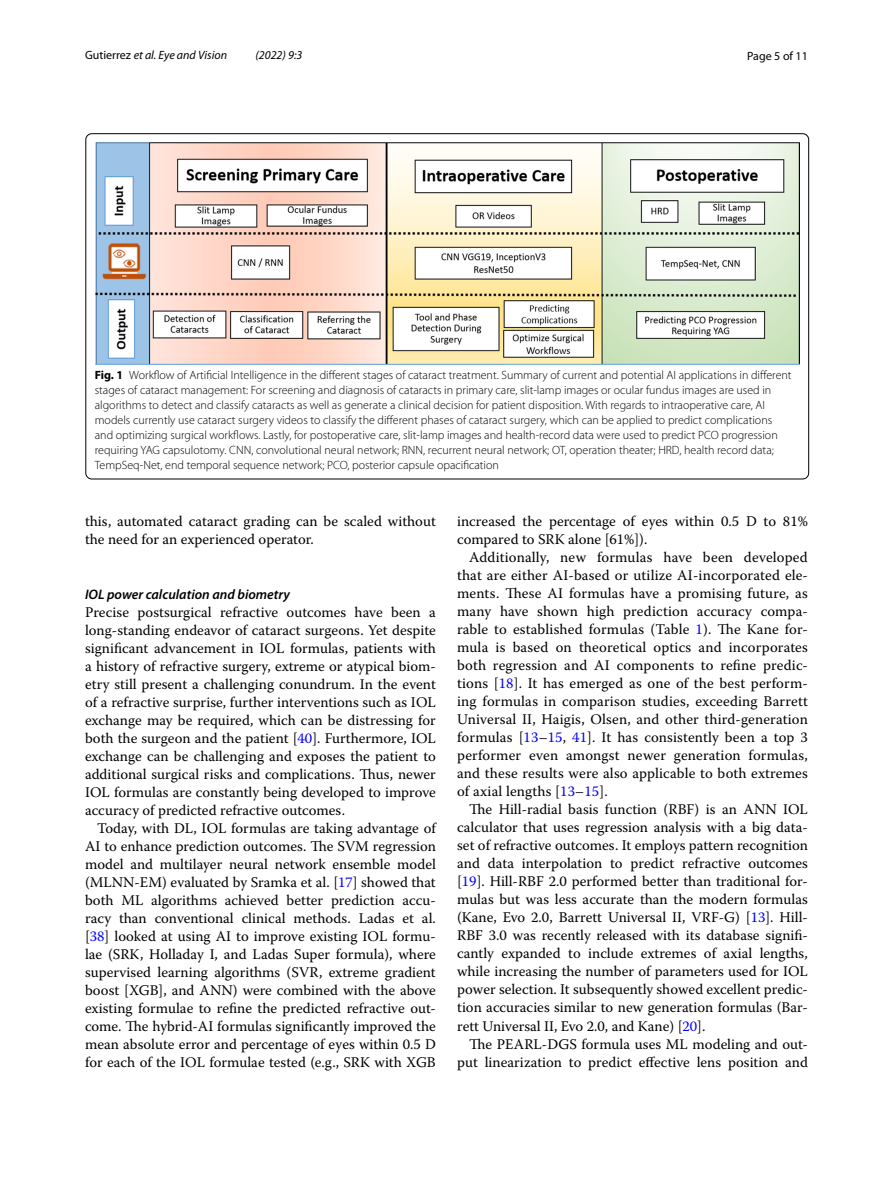
<style>
.page{position:relative;width:893px;height:1187px;background:#fff}
.page>*{position:absolute;margin:0;border:0;box-sizing:border-box;transform-origin:0 0}
.t1{font:14.7px/18px "Warnock Pro";color:#000;text-align:justify}
.t2{font:italic 600 13.8px "Myriad Pro";color:#000}
.t3{font:300 12px/15px "Myriad Pro";color:#000}
.t4{font:italic 12px "Myriad Pro";color:#000}
.t5{font:12px "Myriad Pro";color:#000}
.s1{font-style:normal}
.s2{font-weight:700}
.s3{color:#00f}
</style>
<div class="page">
<img style="left:95px;top:143px;width:704px;height:221px">
<p class="t4" style="left:85px;top:48px;width:144px"><span class="s1">Gutierrez</span> et al. Eye and Vision</p>
<p class="t4" style="left:256px;top:48px;width:48px">(2022) 9:3</p>
<p class="t5" style="left:747px;top:48px;width:62px">Page 5 of 11</p>
<p class="t3" style="left:95px;top:368px;width:698px"><span class="s2">Fig. 1</span> Workflow of Artificial Intelligence in the different stages of cataract treatment. Summary of current and potential AI applications in different stages of cataract management: For screening and diagnosis of cataracts in primary care, slit-lamp images or ocular fundus images are used in algorithms to detect and classify cataracts as well as generate a clinical decision for patient disposition. With regards to intraoperative care, AI models currently use cataract surgery videos to classify the different phases of cataract surgery, which can be applied to predict complications and optimizing surgical workflows. Lastly, for postoperative care, slit-lamp images and health-record data were used to predict PCO progression requiring YAG capsulotomy. CNN, convolutional neural network; RNN, recurrent neural network; OT, operation theater; HRD, health record data; TempSeq-Net, end temporal sequence network; PCO, posterior capsule opacification</p>
<p class="t1" style="left:85px;top:512px;width:352px">this, automated cataract grading can be scaled without the need for an experienced operator.</p>
<p class="t2" style="left:85px;top:585px;width:207px">IOL power calculation and biometry</p>
<p class="t1" style="left:85px;top:603px;width:352px">Precise postsurgical refractive outcomes have been a long-standing endeavor of cataract surgeons. Yet despite significant advancement in IOL formulas, patients with a history of refractive surgery, extreme or atypical biom&shy;etry still present a challenging conundrum. In the event of a refractive surprise, further interventions such as IOL exchange may be required, which can be distressing for both the surgeon and the patient [<span class="s3">40</span>]. Furthermore, IOL exchange can be challenging and exposes the patient to additional surgical risks and complications. Thus, newer IOL formulas are constantly being developed to improve accuracy of predicted refractive outcomes.</p>
<p class="t1" style="left:85px;top:819px;width:352px;text-indent:12px">Today, with DL, IOL formulas are taking advantage of AI to enhance prediction outcomes. The SVM regression model and multilayer neural network ensemble model (MLNN-EM) evaluated by Sramka et al. [<span class="s3">17</span>] showed that both ML algorithms achieved better prediction accu&shy;racy than conventional clinical methods. Ladas et al. [<span class="s3">38</span>] looked at using AI to improve existing IOL formu&shy;lae (SRK, Holladay I, and Ladas Super formula), where supervised learning algorithms (SVR, extreme gradient boost [XGB], and ANN) were combined with the above existing formulae to refine the predicted refractive out&shy;come. The hybrid-AI formulas significantly improved the mean absolute error and percentage of eyes within 0.5 D for each of the IOL formulae tested (e.g., SRK with XGB</p>
<p class="t1" style="left:457px;top:512px;width:352px">increased the percentage of eyes within 0.5 D to 81% compared to SRK alone [61%]).</p>
<p class="t1" style="left:457px;top:548px;width:352px;text-indent:12px">Additionally, new formulas have been developed that are either AI-based or utilize AI-incorporated ele&shy;ments. These AI formulas have a promising future, as many have shown high prediction accuracy compa&shy;rable to established formulas (Table <span class="s3">1</span>). The Kane for&shy;mula is based on theoretical optics and incorporates both regression and AI components to refine predic&shy;tions [<span class="s3">18</span>]. It has emerged as one of the best perform&shy;ing formulas in comparison studies, exceeding Barrett Universal II, Haigis, Olsen, and other third-generation formulas [<span class="s3">13</span>–<span class="s3">15</span>, <span class="s3">41</span>]. It has consistently been a top 3 performer even amongst newer generation formulas, and these results were also applicable to both extremes of axial lengths [<span class="s3">13</span>–<span class="s3">15</span>].</p>
<p class="t1" style="left:457px;top:800px;width:352px;text-indent:12px">The Hill-radial basis function (RBF) is an ANN IOL calculator that uses regression analysis with a big data&shy;set of refractive outcomes. It employs pattern recognition and data interpolation to predict refractive outcomes [<span class="s3">19</span>]. Hill-RBF 2.0 performed better than traditional for&shy;mulas but was less accurate than the modern formulas (Kane, Evo 2.0, Barrett Universal II, VRF-G) [<span class="s3">13</span>]. Hill-RBF 3.0 was recently released with its database signifi&shy;cantly expanded to include extremes of axial lengths, while increasing the number of parameters used for IOL power selection. It subsequently showed excellent predic&shy;tion accuracies similar to new generation formulas (Bar&shy;rett Universal II, Evo 2.0, and Kane) [<span class="s3">20</span>].</p>
<p class="t1" style="left:457px;top:1034px;width:352px;text-align:right">The PEARL-DGS formula uses ML modeling and out&shy;put linearization to predict effective lens position and</p>
</div>
